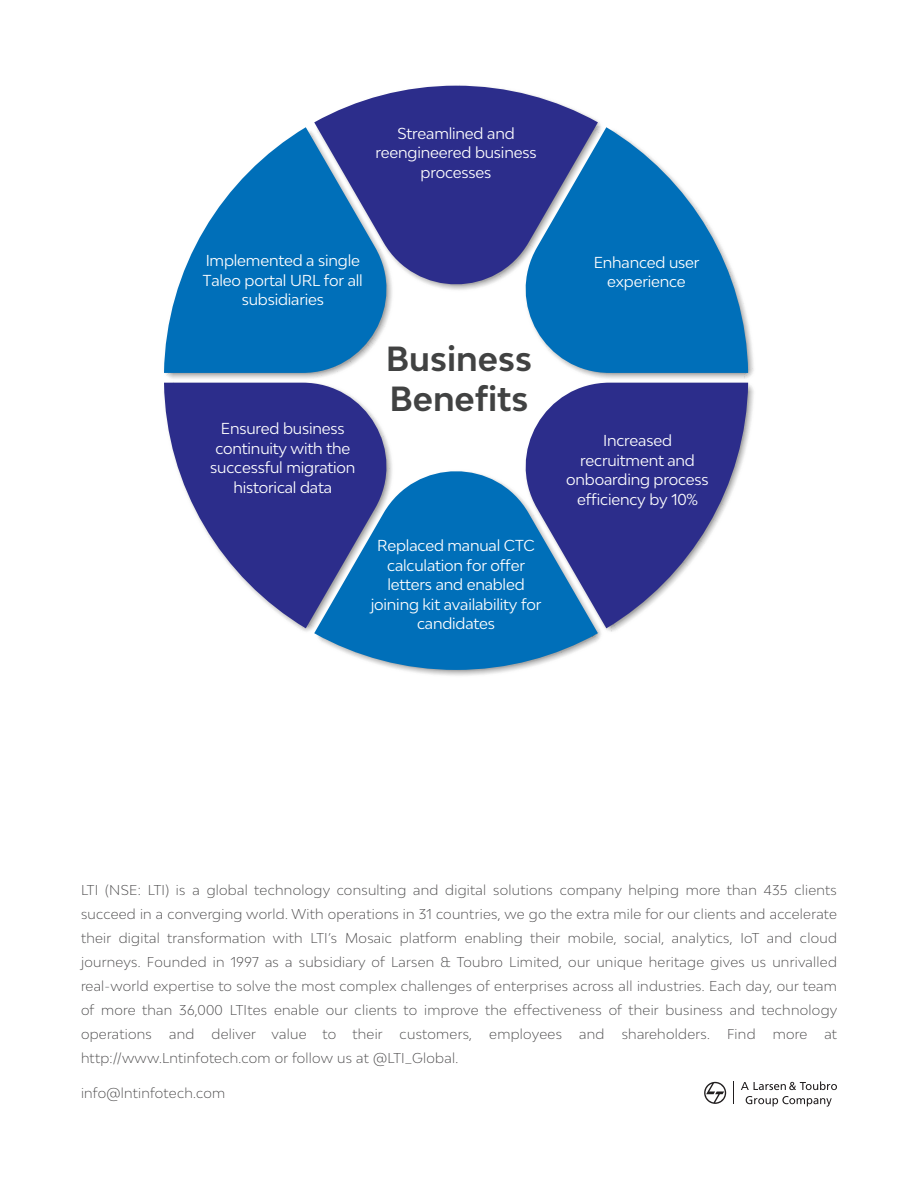
<style>
.page{position:relative;width:918px;height:1188px;background:#fff}
.page>*{position:absolute;margin:0;border:0;box-sizing:border-box;transform-origin:0 0}
.t1{font:700 33px/39.6px "Bw Modelica";color:#414242}
.t2{font:15px/19.5px "Bw Modelica";letter-spacing:-.015em;color:#fff;text-align:center}
.t3{font:300 13.5px/24px "Bw Modelica";letter-spacing:.02em;color:#4a494a;text-align:justify}
</style>
<div class="page">
<svg style="left:165px;top:373px;width:171px;height:6px"></svg>
<svg style="left:582px;top:324px;width:172px;height:55px"></svg>
<svg style="left:403px;top:634px;width:198px;height:42px"></svg>
<svg style="left:598px;top:382px;width:156px;height:252px"></svg>
<svg style="left:164px;top:383px;width:227px;height:245px;fill:#2c2d8b"></svg>
<svg style="left:164px;top:127px;width:228px;height:246px;fill:#006fb9"></svg>
<svg style="left:526px;top:127px;width:222px;height:246px;fill:#006fb9"></svg>
<svg style="left:314px;top:86px;width:284px;height:212px;fill:#2c2d8b"></svg>
<svg style="left:314px;top:457px;width:284px;height:213px;fill:#006fb9"></svg>
<svg style="left:505px;top:383px;width:243px;height:245px;fill:#2c2d8b"></svg>
<svg style="left:704px;top:1082px;width:22px;height:22px"></svg>
<svg style="left:741px;top:1081px;width:96px;height:9px"></svg>
<svg style="left:746px;top:1096px;width:86px;height:11px"></svg>
<svg style="left:733px;top:1082px;width:1px;height:22px"></svg>
<p class="t2" style="left:376px;top:123px;width:163px">Streamlined and reengineered business processes</p>
<p class="t2" style="left:203px;top:250px;width:161px">Implemented a single<br>Taleo portal URL for all subsidiaries</p>
<p class="t2" style="left:210px;top:418px;width:147px">Ensured business continuity with the successful migration historical data</p>
<h1 class="t1" style="left:386px;top:339px;width:148px">Business<br>Benefits</h1>
<p class="t2" style="left:371px;top:535px;width:172px">Replaced manual CTC calculation for offer letters and enabled joining kit availability for candidates</p>
<p class="t2" style="left:594px;top:252px;width:107px">Enhanced user experience</p>
<p class="t2" style="left:566px;top:430px;width:144px">Increased recruitment and onboarding process efficiency by 10%</p>
<p class="t3" style="left:81px;top:878px;width:758px">LTI (NSE: LTI) is a global technology consulting and digital solutions company helping more than 435 clients succeed in a converging world. With operations in 31 countries, we go the extra mile for our clients and accelerate their digital transformation with LTI’s Mosaic platform enabling their mobile, social, analytics, IoT and cloud journeys. Founded in 1997 as a subsidiary of Larsen &amp; Toubro Limited, our unique heritage gives us unrivalled real-world expertise to solve the most complex challenges of enterprises across all industries. Each day, our team of more than 36,000 LTItes enable our clients to improve the effectiveness of their business and technology operations</p>
<p class="t3" style="left:169px;top:1022px;width:27px">and</p>
<p class="t3" style="left:212px;top:1022px;width:262px">deliver value to their customers,</p>
<p class="t3" style="left:489px;top:1022px;width:74px">employees</p>
<p class="t3" style="left:579px;top:1022px;width:27px">and</p>
<p class="t3" style="left:622px;top:1022px;width:90px">shareholders.</p>
<p class="t3" style="left:727px;top:1022px;width:30px">Find</p>
<p class="t3" style="left:773px;top:1022px;width:36px">more</p>
<p class="t3" style="left:824px;top:1022px;width:14px">at</p>
<p class="t3" style="left:81px;top:1046px;width:379px">http://www.Lntinfotech.com or follow us at @LTI_Global.</p>
<p class="t3" style="left:81px;top:1081px;width:146px">info@lntinfotech.com</p>
</div>
